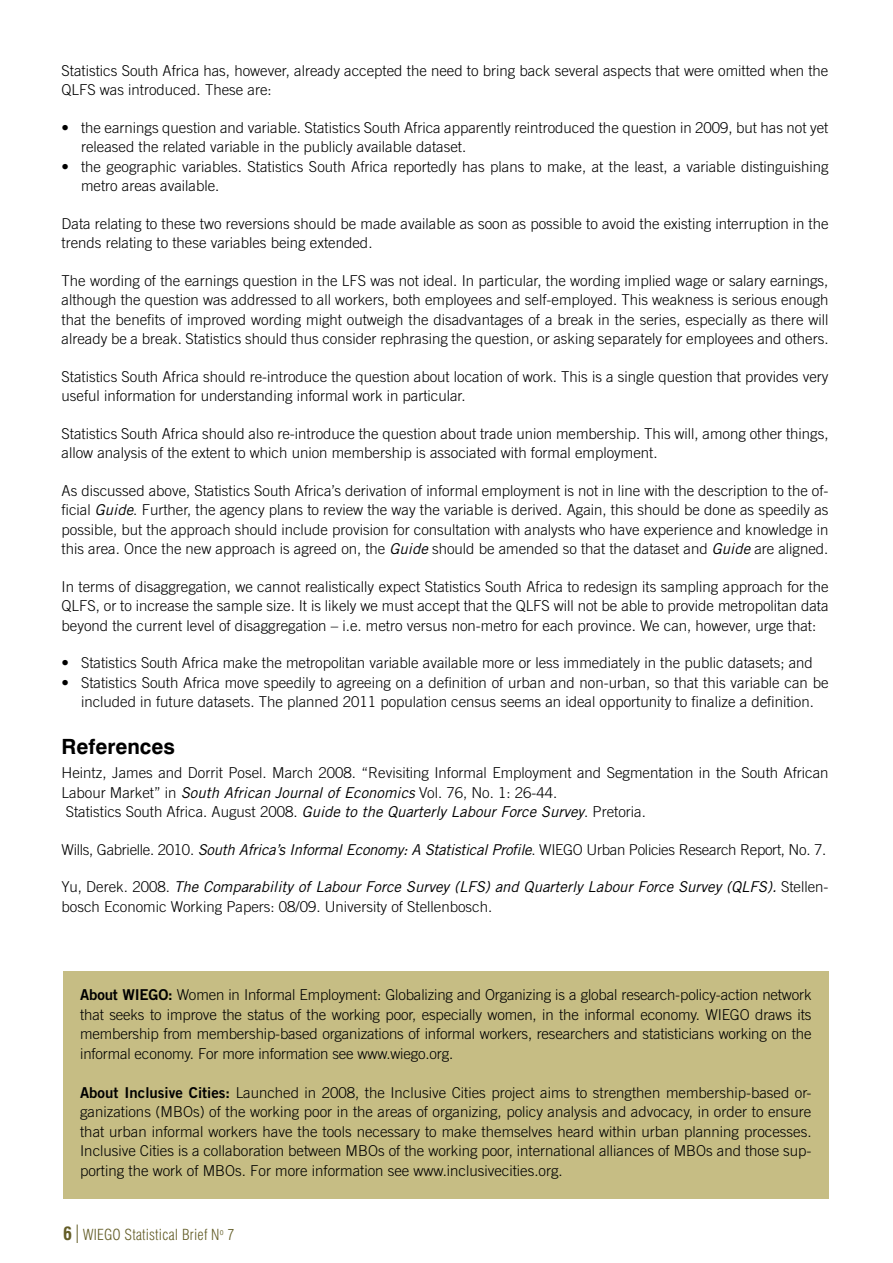
<style>
.page{position:relative;width:893px;height:1263px;background:#fff}
.page>*{position:absolute;margin:0;border:0;box-sizing:border-box;transform-origin:0 0}
.t1{font:700 21px "Swiss 721 BT";color:#000}
.t2{font:300 15px/19.5px "Trade Gothic";color:#000}
.t3{font:300 15px "Trade Gothic";letter-spacing:-.02em;color:#000}
.t4{font:300 condensed 15px "Swiss 721 BT";letter-spacing:.01em;color:#635d27}
.t5{font:15px "Trade Gothic Bold Two";letter-spacing:-.01em;color:#000}
.s1{font-weight:400;font-style:italic}
.s2{font-family:"Trade Gothic Bold Two";font-weight:400}
.s3{font-weight:700;font-size:18px}
.s4{font-size:24.75px}
</style>
<div class="page">
<div style="left:63px;top:971px;width:765px;height:228px;background:#c6bd84"></div>
<p class="t2" style="left:62px;top:60px;width:768px">Statistics South Africa has, however, already accepted the need to bring back several aspects that were omitted when the<br>QLFS was introduced. These are:</p>
<p class="t2" style="left:81px;top:117px;width:749px;text-indent:-20px">• the earnings question and variable. Statistics South Africa apparently reintroduced the question in 2009, but has not yet released the related variable in the publicly available dataset.</p>
<p class="t2" style="left:81px;top:156px;width:749px;text-indent:-20px">• the geographic variables. Statistics South Africa reportedly has plans to make, at the least, a variable distinguishing metro areas available.</p>
<p class="t2" style="left:62px;top:213px;width:768px">Data relating to these two reversions should be made available as soon as possible to avoid the existing interruption in the trends relating to these variables being extended.</p>
<p class="t2" style="left:62px;top:270px;width:768px;text-align:justify">The wording of the earnings question in the LFS was not ideal. In particular, the wording implied wage or salary earnings, although the question was addressed to all workers, both employees and self-employed. This weakness is serious enough that the benefits of improved wording might outweigh the disadvantages of a break in the series, especially as there will already be a break. Statistics should thus consider rephrasing the question, or asking separately for employees and others.</p>
<p class="t2" style="left:62px;top:366px;width:768px">Statistics South Africa should re-introduce the question about location of work. This is a single question that provides very useful information for understanding informal work in particular.</p>
<p class="t2" style="left:62px;top:423px;width:768px">Statistics South Africa should also re-introduce the question about trade union membership. This will, among other things, allow analysis of the extent to which union membership is associated with formal employment.</p>
<p class="t2" style="left:62px;top:480px;width:768px;text-align:justify">As discussed above, Statistics South Africa’s derivation of informal employment is not in line with the description to the of&shy;ficial <span class="s1">Guide</span>. Further, the agency plans to review the way the variable is derived. Again, this should be done as speedily as possible, but the approach should include provision for consultation with analysts who have experience and knowledge in this area. Once the new approach is agreed on, the <span class="s1">Guide</span> should be amended so that the dataset and <span class="s1">Guide</span> are aligned.</p>
<p class="t2" style="left:62px;top:576px;width:768px;text-align:justify">In terms of disaggregation, we cannot realistically expect Statistics South Africa to redesign its sampling approach for the QLFS, or to increase the sample size. It is likely we must accept that the QLFS will not be able to provide metropolitan data beyond the current level of disaggregation – i.e. metro versus non-metro for each province. We can, however, urge that:</p>
<p class="t2" style="left:62px;top:653px;width:753px">• Statistics South Africa make the metropolitan variable available more or less immediately in the public datasets; and</p>
<p class="t2" style="left:62px;top:672px;width:768px;text-align:center">• Statistics South Africa move speedily to agreeing on a definition of urban and non-urban, so that this variable can be included in future datasets. The planned 2011 population census seems an ideal opportunity to finalize a definition.</p>
<h1 class="t1" style="left:62px;top:734px;width:115px">References</h1>
<p class="t2" style="left:62px;top:763px;width:768px">Heintz, James and Dorrit Posel. March 2008. “Revisiting Informal Employment and Segmentation in the South African<br>Labour Market” in <span class="s1">South African Journal of Economics</span> Vol. 76, No. 1: 26-44.<br>Statistics South Africa. August 2008. <span class="s1">Guide to the Quarterly Labour Force Survey</span>. Pretoria.</p>
<p class="t3" style="left:62px;top:840px;width:766px">Wills, Gabrielle. 2010. <span class="s1">South Africa’s Informal Economy: A Statistical Profile</span>. WIEGO Urban Policies Research Report, No. 7.</p>
<p class="t2" style="left:62px;top:877px;width:768px">Yu, Derek. 2008. <span class="s1">The Comparability of Labour Force Survey (LFS) and Quarterly Labour Force Survey (QLFS).</span> Stellen&shy;bosch Economic Working Papers: 08/09. University of Stellenbosch.</p>
<p class="t2" style="left:80px;top:985px;width:733px;text-align:justify;text-indent:88px"><span class="s2">:</span> Women in Informal Employment: Globalizing and Organizing is a global research-policy-action network that seeks to improve the status of the working poor, especially women, in the informal economy. WIEGO draws its membership from membership-based organizations of informal workers, researchers and statisticians working on the informal economy. For more information see www.wiego.org.</p>
<p class="t2" style="left:80px;top:1083px;width:733px;text-align:justify"><span class="s2">About I nclusive Cities:</span> Launched in 2008, the Inclusive Cities project aims to strengthen membership-based or&shy;ganizations (MBOs) of the working poor in the areas of organizing, policy analysis and advocacy, in order to ensure that urban informal workers have the tools necessary to make themselves heard within urban planning processes.<br>Inclusive Cities is a collaboration between MBOs of the working poor, international alliances of MBOs and those sup&shy;porting the work of MBOs. For more information see www.inclusivecities.org.</p>
<p class="t5" style="left:80px;top:986px;width:70px">About wiego</p>
<p class="t4" style="left:63px;top:1226px;width:173px"><span class="s3">6</span> <span class="s4">I</span> WIEGO Statistical Brief N<sup>o</sup> 7</p>
</div>
